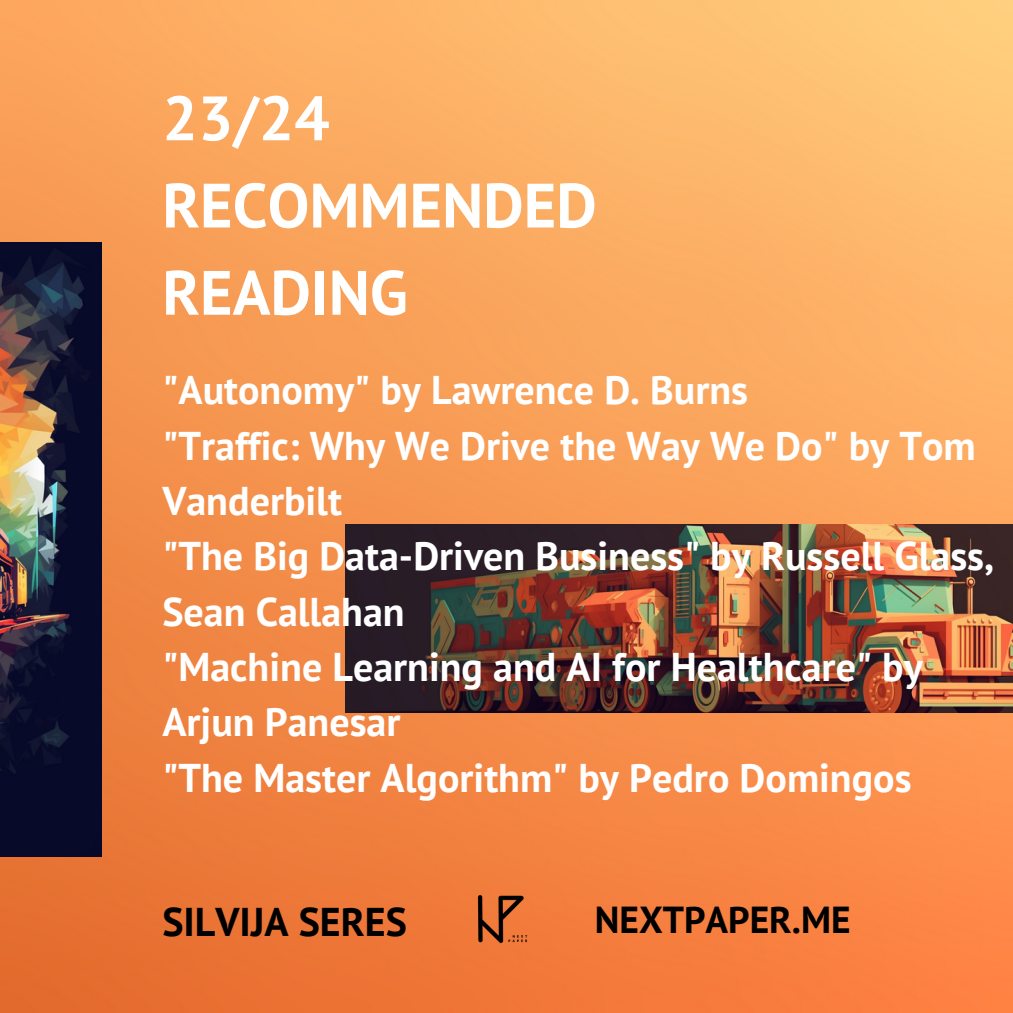
<style>
.page{position:relative;width:1013px;height:1013px;background:#fff}
.page>*{position:absolute;margin:0;border:0;box-sizing:border-box;transform-origin:0 0}
.t1{font:700 62.5px/87.2px "PT Sans";color:#fff}
.t2{font:700 40px/55.2px "PT Sans";color:#fff}
.t3{font:700 40px "PT Sans";color:#000}
.t4{font:700 37.5px "PT Sans";color:#000}
</style>
<div class="page">
<img style="left:0;top:0;width:1012px;height:1012px">
<img style="left:345px;top:524px;width:667px;height:188px">
<img style="left:471px;top:890px;width:59px;height:58px">
<img style="left:0;top:243px;width:101px;height:613px">
<h2 class="t1" style="left:162px;top:73px;width:436px">23/24<br>RECOMMENDED<br>READING</h2>
<h1 class="t2" style="left:162px;top:362px;width:587px">"Autonomy" by Lawrence D. Burns</h1>
<p class="t2" style="left:162px;top:417px;width:815px">"Traffic: Why We Drive the Way We Do" by Tom<br>Vanderbilt</p>
<p class="t2" style="left:162px;top:528px;width:833px">"The Big Data-Driven Business" by Russell Glass,<br>Sean Callahan</p>
<p class="t2" style="left:162px;top:638px;width:762px">"Machine Learning and AI for Healthcare" by<br>Arjun Panesar</p>
<p class="t2" style="left:162px;top:749px;width:750px">"The Master Algorithm" by Pedro Domingos</p>
<p class="t3" style="left:162px;top:894px;width:246px">SILVIJA SERES</p>
<h2 class="t4" style="left:595px;top:894px;width:257px">NEXTPAPER.ME</h2>
</div>
